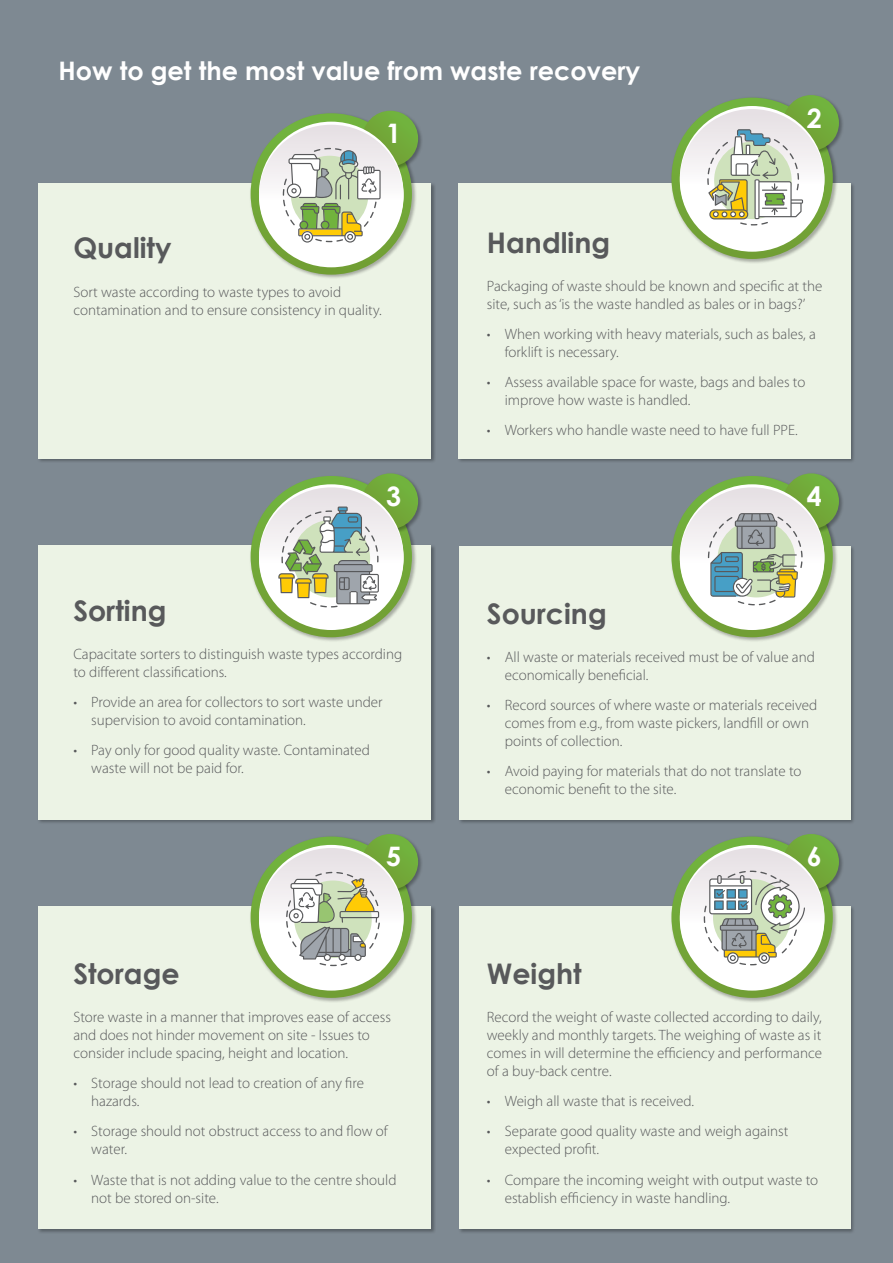
<style>
.page{position:relative;width:893px;height:1263px;background:#7e8992}
.page>*{position:absolute;margin:0;border:0;box-sizing:border-box;transform-origin:0 0}
.t1{font:700 28.35px "Century Gothic";color:#58595b}
.t2{font:700 26.85px "Century Gothic";color:#fff}
.t3{font:700 25.5px "Century Gothic";color:#fff}
.t4{font:300 15px/18px "Myriad Pro";color:#58595b}
</style>
<div class="page">
<div style="left:37px;top:182px;width:399px;height:282px;background:#000;opacity:.3"></div>
<div style="left:38px;top:183px;width:393px;height:275px;background:#ecf3e5"></div>
<div style="left:250px;top:112px;width:167px;height:168px;background:#000;opacity:.3"></div>
<svg style="left:251px;top:113px;width:161px;height:162px;background:#7aae48"></svg>
<div style="left:362px;top:110px;width:61px;height:61px;background:#000;opacity:.3"></div>
<div style="left:363px;top:111px;width:55px;height:55px;background:#71af3c;border-radius:28px"></div>
<svg style="left:259px;top:125px;width:145px;height:142px;background:#cfd8bf"></svg>
<div style="left:458px;top:905px;width:397px;height:329px;background:#000;opacity:.3"></div>
<div style="left:459px;top:906px;width:391px;height:323px;background:#ecf3e5"></div>
<div style="left:670px;top:835px;width:168px;height:168px;background:#000;opacity:.3"></div>
<svg style="left:671px;top:836px;width:162px;height:162px;background:#7bad4a"></svg>
<div style="left:782px;top:833px;width:62px;height:62px;background:#000;opacity:.3"></div>
<div style="left:783px;top:834px;width:56px;height:55px;background:#71ae3c;border-radius:28px"></div>
<svg style="left:680px;top:848px;width:144px;height:142px;background:#cdd5c1"></svg>
<div style="left:37px;top:544px;width:399px;height:281px;background:#000;opacity:.3"></div>
<div style="left:38px;top:545px;width:393px;height:274px;background:#ecf3e5"></div>
<div style="left:250px;top:475px;width:167px;height:167px;background:#000;opacity:.3"></div>
<svg style="left:251px;top:476px;width:161px;height:161px;background:#77ad43"></svg>
<div style="left:362px;top:472px;width:61px;height:62px;background:#000;opacity:.3"></div>
<div style="left:363px;top:473px;width:55px;height:56px;background:#71af3c;border-radius:28px"></div>
<svg style="left:259px;top:487px;width:145px;height:143px;background:#c6d1ba"></svg>
<div style="left:457px;top:182px;width:398px;height:282px;background:#000;opacity:.3"></div>
<div style="left:458px;top:183px;width:392px;height:275px;background:#ecf3e5"></div>
<div style="left:670px;top:97px;width:168px;height:167px;background:#000;opacity:.3"></div>
<svg style="left:671px;top:98px;width:162px;height:161px;background:#7aae47"></svg>
<div style="left:782px;top:94px;width:62px;height:62px;background:#000;opacity:.3"></div>
<div style="left:783px;top:95px;width:56px;height:56px;background:#71ae3c;border-radius:28px"></div>
<svg style="left:680px;top:109px;width:144px;height:143px;background:#d1d9c2"></svg>
<div style="left:37px;top:905px;width:399px;height:329px;background:#000;opacity:.3"></div>
<div style="left:38px;top:906px;width:393px;height:323px;background:#ecf3e5"></div>
<div style="left:250px;top:835px;width:167px;height:168px;background:#000;opacity:.3"></div>
<svg style="left:251px;top:836px;width:161px;height:162px;background:#79ad47"></svg>
<div style="left:362px;top:833px;width:61px;height:62px;background:#000;opacity:.3"></div>
<div style="left:363px;top:834px;width:55px;height:55px;background:#71af3c;border-radius:28px"></div>
<svg style="left:259px;top:848px;width:145px;height:142px;background:#cfd7c2"></svg>
<div style="left:458px;top:545px;width:397px;height:279px;background:#000;opacity:.3"></div>
<div style="left:459px;top:546px;width:391px;height:273px;background:#ecf3e5"></div>
<div style="left:670px;top:475px;width:168px;height:167px;background:#000;opacity:.3"></div>
<svg style="left:671px;top:476px;width:162px;height:161px;background:#79ad46"></svg>
<div style="left:782px;top:472px;width:62px;height:62px;background:#000;opacity:.3"></div>
<div style="left:783px;top:473px;width:56px;height:56px;background:#71ae3c;border-radius:28px"></div>
<svg style="left:680px;top:487px;width:144px;height:143px;background:#c6d2bf"></svg>
<h3 class="t3" style="left:58px;top:51px;width:583px">How to get the most value from waste recovery</h3>
<h2 class="t2" style="left:386px;top:113px;width:17px">1</h2>
<h2 class="t2" style="left:807px;top:97px;width:17px">2</h2>
<h1 class="t1" style="left:73px;top:226px;width:100px">Quality</h1>
<p class="t4" style="left:73px;top:282px;width:310px">Sort waste according to waste types to avoid contamination and to ensure consistency in quality.</p>
<h1 class="t1" style="left:487px;top:221px;width:125px">Handling</h1>
<p class="t4" style="left:487px;top:277px;width:337px">Packaging of waste should be known and specific at the site, such as ‘is the waste handled as bales or in bags?’</p>
<p class="t4" style="left:505px;top:325px;width:313px;text-indent:-18px">• When working with heavy materials, such as bales, a forklift is necessary.</p>
<p class="t4" style="left:505px;top:373px;width:302px;text-indent:-18px">• Assess available space for waste, bags and bales to improve how waste is handled.</p>
<p class="t4" style="left:487px;top:421px;width:312px">• Workers who handle waste need to have full PPE.</p>
<h2 class="t2" style="left:386px;top:476px;width:17px">3</h2>
<h2 class="t2" style="left:807px;top:476px;width:17px">4</h2>
<h1 class="t1" style="left:73px;top:589px;width:95px">Sorting</h1>
<p class="t4" style="left:73px;top:645px;width:330px">Capacitate sorters to distinguish waste types according to different classifications.</p>
<p class="t4" style="left:91px;top:693px;width:293px;text-indent:-18px">• Provide an area for collectors to sort waste under supervision to avoid contamination.</p>
<p class="t4" style="left:91px;top:741px;width:280px;text-indent:-18px">• Pay only for good quality waste. Contaminated waste will not be paid for.</p>
<h1 class="t1" style="left:487px;top:592px;width:121px">Sourcing</h1>
<p class="t4" style="left:505px;top:648px;width:312px;text-indent:-18px">• All waste or materials received must be of value and economically beneficial.</p>
<p class="t4" style="left:505px;top:696px;width:314px;text-indent:-18px">• Record sources of where waste or materials received comes from e.g., from waste pickers, landfill or own points of collection.</p>
<p class="t4" style="left:505px;top:762px;width:298px;text-indent:-18px">• Avoid paying for materials that do not translate to economic benefit to the site.</p>
<h2 class="t2" style="left:386px;top:836px;width:17px">5</h2>
<h2 class="t2" style="left:807px;top:836px;width:17px">6</h2>
<h1 class="t1" style="left:73px;top:952px;width:108px">Storage</h1>
<p class="t4" style="left:73px;top:1008px;width:319px">Store waste in a manner that improves ease of access and does not hinder movement on site - Issues to consider include spacing, height and location.</p>
<p class="t4" style="left:91px;top:1074px;width:274px;text-indent:-18px">• Storage should not lead to creation of any fire hazards.</p>
<p class="t4" style="left:91px;top:1122px;width:298px;text-indent:-18px">• Storage should not obstruct access to and flow of water.</p>
<p class="t4" style="left:91px;top:1170px;width:307px;text-indent:-18px">• Waste that is not adding value to the centre should not be stored on-site.</p>
<h1 class="t1" style="left:487px;top:952px;width:96px">Weight</h1>
<p class="t4" style="left:487px;top:1008px;width:337px;text-align:justify">Record the weight of waste collected according to daily, weekly and monthly targets. The weighing of waste as it comes in will determine the efficiency and performance of a buy-back centre.</p>
<p class="t4" style="left:487px;top:1092px;width:209px">• Weigh all waste that is received.</p>
<p class="t4" style="left:505px;top:1122px;width:285px;text-indent:-18px">• Separate good quality waste and weigh against expected profit.</p>
<p class="t4" style="left:505px;top:1170px;width:315px;text-indent:-18px">• Compare the incoming weight with output waste to establish efficiency in waste handling.</p>
</div>
